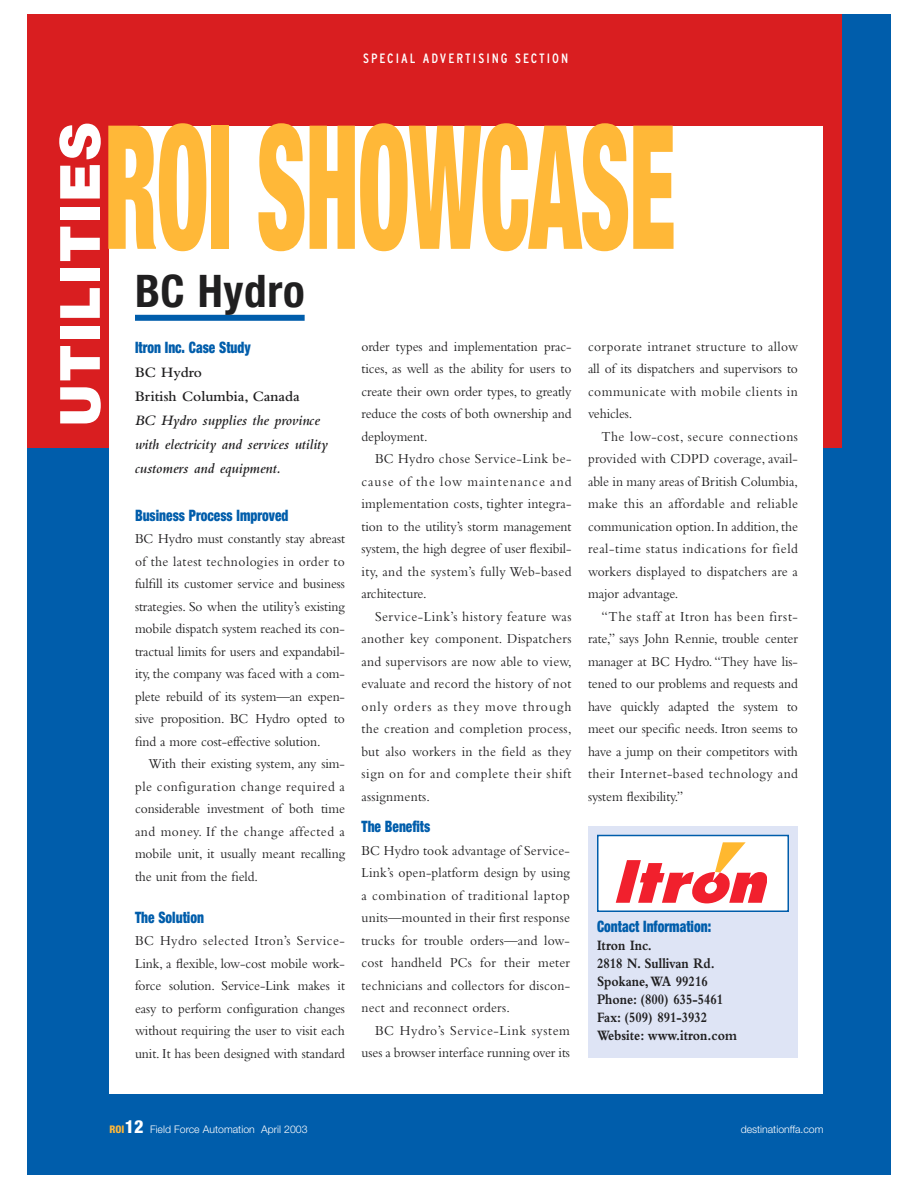
<style>
.page{position:relative;width:918px;height:1188px;background:#fff}
.page>*{position:absolute;margin:0;border:0;box-sizing:border-box;transform-origin:0 0}
.t1{font:900 condensed 172.5px "Helvetica Neue";letter-spacing:-.01em;color:#ffb838;scale:.54 1}
.t2{font:900 55.5px "Helvetica Neue";letter-spacing:.045em;color:#fff}
.t3{font:700 condensed 45px "Helvetica Neue";letter-spacing:.015em;color:#201f20}
.t4{font:900 condensed 15.75px "Helvetica Neue";color:#005dab;scale:.85 1}
.t5{font:700 15px/18px "Bembo";color:#201f20;scale:.85 1}
.t6{font:italic 600 15px/24px "Bembo";color:#201f20}
.t7{font:600 15px/24px "Bembo";color:#201f20}
.t8{font:14.25px/22.5px "Bembo";letter-spacing:-.005em;color:#201f20;text-align:justify;scale:.95 1}
.t9{font:condensed 13.5px "Interstate";letter-spacing:.15em;color:#fff}
.t10{font:300 10.5px "Helvetica Neue";color:#fff}
.s1{font-weight:800;font-stretch:condensed;color:#ffb838}
.s2{font-weight:800;font-stretch:condensed;font-size:18px}
</style>
<div class="page">
<div style="left:27px;top:14px;width:864px;height:1160px;background:#005dab"></div>
<div style="left:27px;top:14px;width:815px;height:434px;background:#d91e20"></div>
<div style="left:110px;top:126px;width:714px;height:968px;background:#fff"></div>
<div style="left:135px;top:315px;width:170px;height:6px;background:#005dab"></div>
<div style="left:588px;top:826px;width:210px;height:232px;background:#dee4f5"></div>
<div style="left:598px;top:836px;width:190px;height:75px;background:#fff"></div>
<svg style="left:616px;top:842px;width:151px;height:61px"></svg>
<div style="left:597px;top:835px;width:192px;height:77px;border:2px solid #005dab"></div>
<p class="t9" style="left:363px;top:53px;width:207px">SPECIAL ADVERTISING SECTION</p>
<h1 class="t1" style="left:104px;top:126px;width:1060px">ROI SHOWCASE</h1>
<h2 class="t2" style="left:60px;top:426px;width:305px;rotate:-90deg">UTILITIES</h2>
<h3 class="t3" style="left:135px;top:275px;width:171px">BC Hydro</h3>
<p class="t4" style="left:135px;top:341px;width:138px">Itron Inc. Case Study</p>
<p class="t7" style="left:135px;top:361px;width:166px">BC Hydro<br>British Columbia, Canada</p>
<p class="t6" style="left:135px;top:409px;width:194px">BC Hydro supplies the province with electricity and services utility customers and equipment.</p>
<p class="t4" style="left:135px;top:509px;width:182px">Business Process Improved</p>
<p class="t8" style="left:135px;top:529px;width:223px">BC Hydro must constantly stay abreast of the latest technologies in order to fulfill its customer service and business strategies. So when the utility’s existing mobile dispatch system reached its con&shy;tractual limits for users and expandabil&shy;ity, the company was faced with a com&shy;plete rebuild of its system—an expen&shy;sive proposition. BC Hydro opted to find a more cost-effective solution.</p>
<p class="t8" style="left:135px;top:754px;width:223px;text-indent:13px">With their existing system, any sim&shy;ple configuration change required a considerable investment of both time and money. If the change affected a mobile unit, it usually meant recalling the unit from the field.</p>
<p class="t4" style="left:135px;top:911px;width:83px">The Solution</p>
<p class="t8" style="left:135px;top:931px;width:223px">BC Hydro selected Itron’s Service-Link, a flexible, low-cost mobile work&shy;force solution. Service-Link makes it easy to perform configuration changes without requiring the user to visit each unit. It has been designed with standard</p>
<p class="t8" style="left:362px;top:337px;width:223px">order types and implementation prac&shy;tices, as well as the ability for users to create their own order types, to greatly reduce the costs of both ownership and deployment.</p>
<p class="t8" style="left:362px;top:449px;width:223px;text-indent:14px">BC Hydro chose Service-Link be&shy;cause of the low maintenance and implementation costs, tighter integra&shy;tion to the utility’s storm management system, the high degree of user flexibil&shy;ity, and the system’s fully Web-based architecture.</p>
<p class="t8" style="left:362px;top:607px;width:223px;text-indent:14px">Service-Link’s history feature was another key component. Dispatchers and supervisors are now able to view, evaluate and record the history of not only orders as they move through the creation and completion process, but also workers in the field as they sign on for and complete their shift assignments.</p>
<p class="t4" style="left:362px;top:821px;width:82px">The Benefits</p>
<p class="t8" style="left:362px;top:841px;width:221px">BC Hydro took advantage of Service-Link’s open-platform design by using a combination of traditional laptop units—mounted in their first response trucks for trouble orders—and low&shy;cost handheld PCs for their meter technicians and collectors for discon&shy;nect and reconnect orders.</p>
<p class="t8" style="left:362px;top:1021px;width:221px;text-align:right">BC Hydro’s Service-Link system uses a browser interface running over its</p>
<p class="t8" style="left:588px;top:337px;width:223px">corporate intranet structure to allow all of its dispatchers and supervisors to communicate with mobile clients in vehicles.</p>
<p class="t8" style="left:588px;top:427px;width:223px;text-indent:14px">The low-cost, secure connections provided with CDPD coverage, avail&shy;able in many areas of British Columbia, make this an affordable and reliable communication option. In addition, the real-time status indications for field workers displayed to dispatchers are a major advantage.</p>
<p class="t8" style="left:588px;top:607px;width:223px;text-indent:14px">“The staff at Itron has been first&shy;rate,” says John Rennie, trouble center manager at BC Hydro. “They have lis&shy;tened to our problems and requests and have quickly adapted the system to meet our specific needs. Itron seems to have a jump on their competitors with their Internet-based technology and system flexibility.”</p>
<p class="t4" style="left:597px;top:921px;width:136px">Contact Information:</p>
<p class="t5" style="left:597px;top:938px;width:166px">Itron Inc.<br>2818 N. Sullivan Rd.<br>Spokane,WA 99216<br>Phone: (800) 635-5461<br>Fax: (509) 891-3932<br>Website: www.itron.com</p>
<p class="t10" style="left:110px;top:1126px;width:200px"><span class="s1">ROI</span><span class="s2">12</span> Field Force Automation April 2003</p>
<p class="t10" style="left:741px;top:1126px;width:84px">destinationffa.com</p>
</div>
